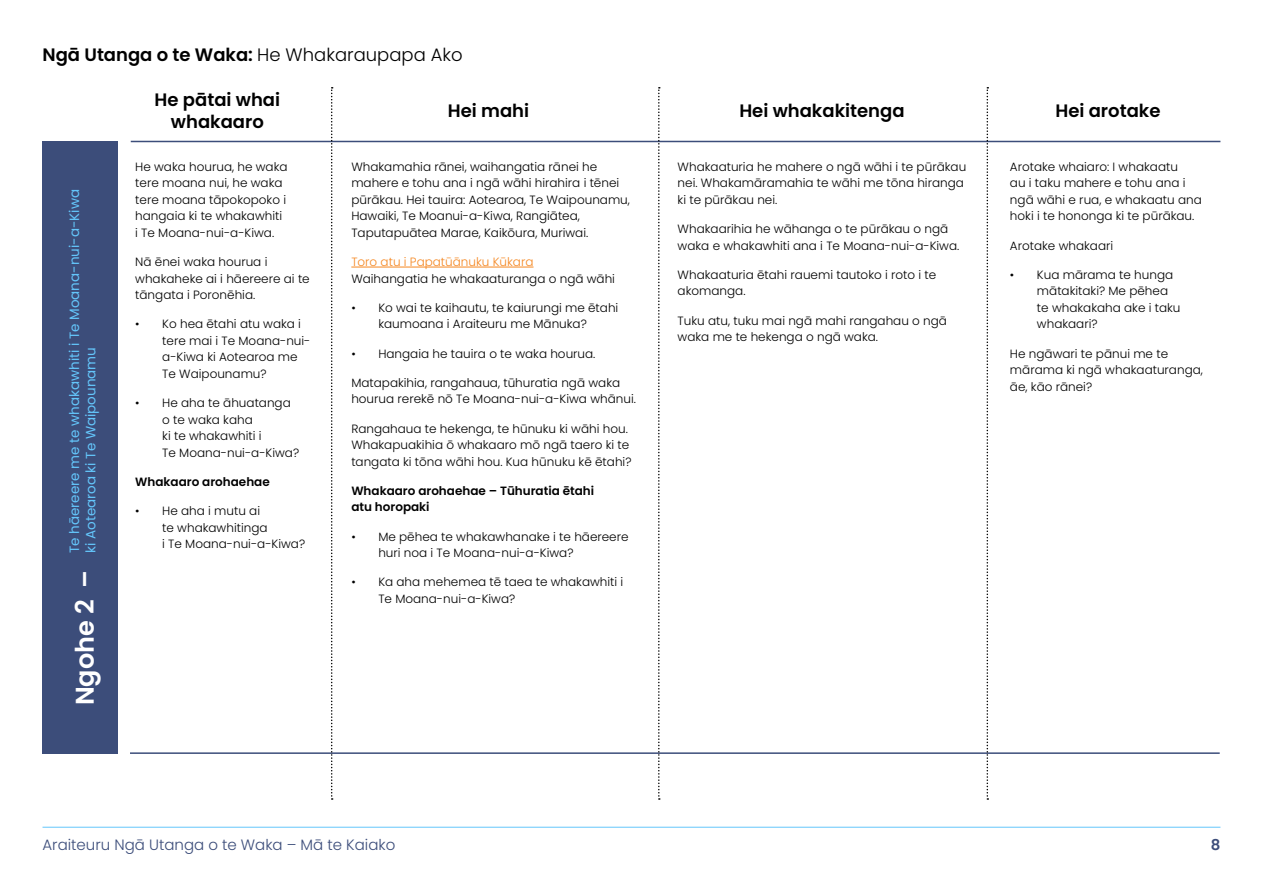
<style>
.page{position:relative;width:1263px;height:893px;background:#fff}
.page>*{position:absolute;margin:0;border:0;box-sizing:border-box;transform-origin:0 0}
.t1{font:600 25.5px "Poppins";color:#fff}
.t2{font:600 18px/21.6px "Poppins";color:#000;text-align:center}
.t3{font:300 15px "Poppins";color:#3c4d7a}
.t4{font:600 15px "Poppins";color:#3c4d7a}
.t5{font:13.5px/16.2px "Poppins";color:#64c6fb}
.t6{font:300 12px/16.5px "Poppins";color:#000}
.t7{font:600 12px/16.5px "Poppins";color:#000}
.t8{font:300 12px "Poppins";color:#f58721}
.s1{font-weight:300}
</style>
<div class="page">
<hr style="left:43px;top:827px;width:1177px;height:1px;background:#64c6fb">
<div style="left:43px;top:141px;width:75px;height:613px;background:#3c4d7a"></div>
<hr style="left:131px;top:141px;width:1089px;height:1px;background:#3c4d7a">
<hr style="left:130px;top:752px;width:1090px;height:2px;background:#3c4d7a">
<svg style="left:331px;top:87px;width:2px;height:713px"></svg>
<svg style="left:658px;top:87px;width:2px;height:713px"></svg>
<svg style="left:986px;top:87px;width:2px;height:713px"></svg>
<hr style="left:351px;top:267px;width:182px;height:1px;background:#f58721">
<h2 class="t2" style="left:43px;top:44px;width:422px">Ngā Utanga o te Waka: <span class="s1">He Whakaraupapa Ako</span></h2>
<h2 class="t2" style="left:155px;top:89px;width:127px">He pātai whai whakaaro</h2>
<h2 class="t2" style="left:739px;top:100px;width:167px">Hei whakakitenga</h2>
<h2 class="t2" style="left:1055px;top:100px;width:107px">Hei arotake</h2>
<p class="t6" style="left:135px;top:158px;width:154px">He waka hourua, he waka tere moana nui, he waka tere moana tāpokopoko i hangaia ki te whakawhiti i Te Moana-nui-a-Kiwa.</p>
<p class="t6" style="left:135px;top:254px;width:176px">Nā ēnei waka hourua i whakaheke ai i hāereere ai te tāngata i Poronēhia.</p>
<p class="t6" style="left:162px;top:316px;width:150px;text-indent:-27px">• Ko hea ētahi atu waka i tere mai i Te Moana-nui&shy;a-Kiwa ki Aotearoa me<br>Te Waipounamu?</p>
<p class="t6" style="left:162px;top:395px;width:138px;text-indent:-27px">• He aha te āhuatanga o te waka kaha<br>ki te whakawhiti i<br>Te Moana-nui-a-Kiwa?</p>
<p class="t7" style="left:135px;top:473px;width:136px">Whakaaro arohaehae</p>
<p class="t6" style="left:162px;top:503px;width:144px;text-indent:-27px">• He aha i mutu ai<br>te whakawhitinga<br>i Te Moana-nui-a-Kiwa?</p>
<h2 class="t2" style="left:448px;top:100px;width:83px">Hei mahi</h2>
<p class="t6" style="left:1010px;top:158px;width:193px">Arotake whaiaro: I whakaatu<br>au i taku mahere e tohu ana i ngā wāhi e rua, e whakaatu ana hoki i te hononga ki te pūrākau.</p>
<p class="t6" style="left:1010px;top:237px;width:105px">Arotake whakaari</p>
<p class="t6" style="left:1037px;top:266px;width:145px;text-indent:-27px">• Kua mārama te hunga mātakitaki? Me pēhea te whakakaha ake i taku whakaari?</p>
<p class="t6" style="left:1010px;top:345px;width:194px">He ngāwari te pānui me te mārama ki ngā whakaaturanga, āe, kāo rānei?</p>
<p class="t6" style="left:351px;top:158px;width:280px">Whakamahia rānei, waihangatia rānei he mahere e tohu ana i ngā wāhi hirahira i tēnei pūrākau. Hei tauira: Aotearoa, Te Waipounamu, Hawaiki, Te Moanui-a-Kiwa, Rangiātea, Taputapuātea Marae, Kaikōura, Muriwai.</p>
<p class="t8" style="left:351px;top:255px;width:184px">Toro atu i Papatūānuku Kūkara</p>
<p class="t6" style="left:351px;top:270px;width:265px">Waihangatia he whakaaturanga o ngā wāhi</p>
<p class="t6" style="left:351px;top:299px;width:268px;text-align:center">• Ko wai te kaihautu, te kaiurungi me ētahi kaumoana i Araiteuru me Mānuka?</p>
<p class="t6" style="left:351px;top:345px;width:246px">• Hangaia he tauira o te waka hourua.</p>
<p class="t6" style="left:351px;top:374px;width:286px">Matapakihia, rangahaua, tūhuratia ngā waka hourua rerekē nō Te Moana-nui-a-Kiwa whānui.</p>
<p class="t6" style="left:351px;top:420px;width:282px">Rangahaua te hekenga, te hūnuku ki wāhi hou.<br>Whakapuakihia ō whakaaro mō ngā taero ki te tangata ki tōna wāhi hou. Kua hūnuku kē ētahi?</p>
<p class="t7" style="left:351px;top:483px;width:244px">Whakaaro arohaehae – Tūhuratia ētahi atu horopaki</p>
<p class="t6" style="left:378px;top:528px;width:252px;text-indent:-27px">• Me pēhea te whakawhanake i te hāereere huri noa i Te Moana-nui-a-Kiwa?</p>
<p class="t6" style="left:378px;top:574px;width:246px;text-indent:-27px">• Ka aha mehemea tē taea te whakawhiti i<br>Te Moana-nui-a-Kiwa?</p>
<p class="t6" style="left:678px;top:158px;width:290px">Whakaaturia he mahere o ngā wāhi i te pūrākau nei. Whakamāramahia te wāhi me tōna hiranga ki te pūrākau nei.</p>
<p class="t6" style="left:678px;top:221px;width:283px">Whakaarihia he wāhanga o te pūrākau o ngā waka e whakawhiti ana i Te Moana-nui-a-Kiwa.</p>
<p class="t6" style="left:678px;top:266px;width:260px">Whakaaturia ētahi rauemi tautoko i roto i te akomanga.</p>
<p class="t6" style="left:678px;top:312px;width:271px">Tuku atu, tuku mai ngā mahi rangahau o ngā waka me te hekenga o ngā waka.</p>
<p class="t5" style="left:67px;top:553px;width:365px;rotate:-90deg">Te hāereere me te whakawhiti i Te Moana-nui-a-Kiwa ki Aotearoa ki Te Waipounamu</p>
<h1 class="t1" style="left:70px;top:705px;width:137px;rotate:-90deg">Ngohe 2 –</h1>
<p class="t3" style="left:43px;top:836px;width:354px">Araiteuru Ngā Utanga o te Waka – Mā te Kaiako</p>
<p class="t4" style="left:1211px;top:836px;width:11px">8</p>
</div>
